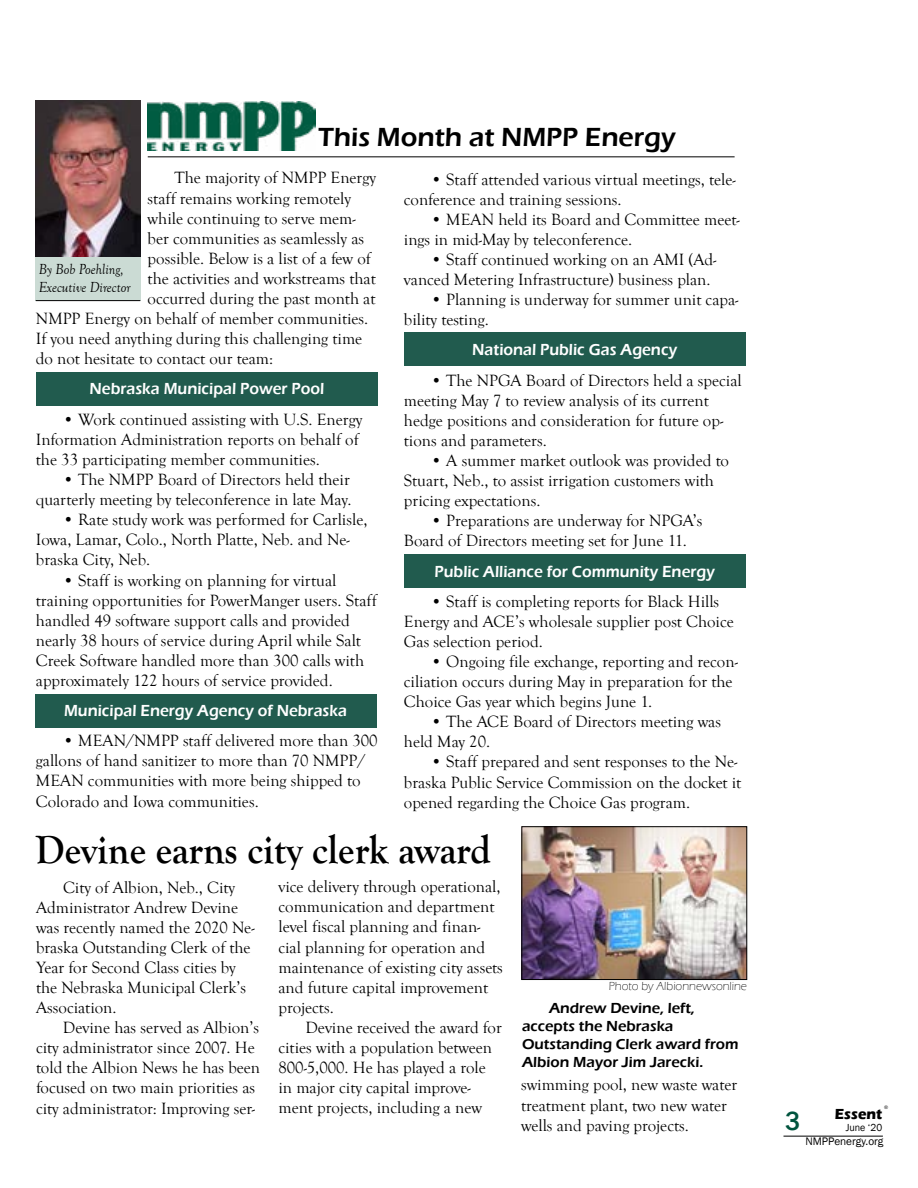
<style>
.page{position:relative;width:918px;height:1188px;background:#fff}
.page>*{position:absolute;margin:0;border:0;box-sizing:border-box;transform-origin:0 0}
.t1{font:700 40.5px "Goudy Old Style T";color:#000;scale:.95 1}
.t2{font:600 27px "Eras ITC";color:#000}
.t3{font:500 27px "Franklin Gothic";color:#00543e;scale:.95 1}
.t4{font:16.8px/20.1px "Goudy Old Style T";color:#000}
.t5{font:600 16.5px "Eras ITC";color:#fff;scale:.95 1}
.t6{font:600 15px/18px "Eras ITC";color:#000}
.t7{font:italic 15px/18px "Goudy Old Style T";color:#000;scale:.94 1}
.t8{font:700 15px "Eras ITC";color:#000;scale:.95 1}
.t9{font:300 12px "Eras ITC";color:#000}
.t10{font:11.25px "Franklin Gothic";color:#000}
.t11{font:10.5px "Franklin Gothic";color:#000;scale:.95 1}
.t12{font:5.25px "Franklin Gothic";color:#000}
</style>
<div class="page">
<hr style="left:783px;top:1136px;width:100px;height:1px;background:#000">
<div style="left:36px;top:100px;width:105px;height:200px;background:#cbdbd4"></div>
<hr style="left:36px;top:300px;width:104px;height:1px;background:#000">
<img style="left:36px;top:101px;width:105px;height:155px">
<div style="left:404px;top:333px;width:342px;height:33px;background:#215b4e"></div>
<div style="left:404px;top:555px;width:342px;height:33px;background:#215b4e"></div>
<div style="left:37px;top:372px;width:341px;height:33px;background:#215b4e"></div>
<div style="left:35px;top:694px;width:341px;height:34px;background:#215b4e"></div>
<hr style="left:148px;top:156px;width:587px;height:1px;background:#000">
<img style="left:148px;top:101px;width:168px;height:50px">
<img style="left:524px;top:828px;width:221px;height:150px">
<div style="left:522px;top:826px;width:225px;height:154px;border:1px solid #000"></div>
<h2 class="t2" style="left:318px;top:122px;width:359px">This Month at NMPP Energy</h2>
<p class="t4" style="left:175px;top:168px;width:203px">The majority of NMPP Energy</p>
<p class="t4" style="left:148px;top:188px;width:205px">staff remains working remotely</p>
<p class="t4" style="left:148px;top:208px;width:210px">while continuing to serve mem-</p>
<p class="t4" style="left:148px;top:229px;width:218px">ber communities as seamlessly as</p>
<p class="t4" style="left:148px;top:249px;width:225px">possible. Below is a list of a few of</p>
<p class="t4" style="left:148px;top:269px;width:230px">the activities and workstreams that</p>
<p class="t4" style="left:148px;top:289px;width:229px">occurred during the past month at</p>
<p class="t4" style="left:36px;top:309px;width:334px">NMPP Energy on behalf of member communities.</p>
<p class="t4" style="left:36px;top:329px;width:328px">If you need anything during this challenging time</p>
<p class="t4" style="left:36px;top:349px;width:239px">do not hesitate to contact our team:</p>
<p class="t7" style="left:39px;top:260px;width:99px">By Bob Poehling,<br>Executive Director</p>
<p class="t5" style="left:90px;top:379px;width:249px">Nebraska Municipal Power Pool</p>
<p class="t4" style="left:36px;top:409px;width:328px;text-indent:27px">• Work continued assisting with U.S. Energy<br>Information Administration reports on behalf of the 33 participating member communities.</p>
<p class="t4" style="left:36px;top:470px;width:317px;text-align:right">• The NMPP Board of Directors held their quarterly meeting by teleconference in late May.</p>
<p class="t4" style="left:36px;top:510px;width:333px;text-indent:27px">• Rate study work was performed for Carlisle,<br>Iowa, Lamar, Colo., North Platte, Neb. and Ne&shy;braska City, Neb.</p>
<p class="t4" style="left:36px;top:570px;width:342px;text-indent:27px">• Staff is working on planning for virtual training opportunities for PowerManger users. Staff handled 49 software support calls and provided nearly 38 hours of service during April while Salt Creek Software handled more than 300 calls with approximately 122 hours of service provided.</p>
<p class="t5" style="left:64px;top:702px;width:299px">Municipal Energy Agency of Nebraska</p>
<p class="t4" style="left:36px;top:731px;width:343px;text-indent:27px">• MEAN/NMPP staff delivered more than 300 gallons of hand sanitizer to more than 70 NMPP/ MEAN communities with more being shipped to Colorado and Iowa communities.</p>
<p class="t4" style="left:404px;top:169px;width:333px;text-indent:27px">• Staff attended various virtual meetings, tele&shy;conference and training sessions.</p>
<p class="t4" style="left:404px;top:210px;width:337px;text-indent:27px">• MEAN held its Board and Committee meet&shy;ings in mid-May by teleconference.</p>
<p class="t4" style="left:404px;top:250px;width:314px;text-indent:27px">• Staff continued working on an AMI (Ad&shy;vanced Metering Infrastructure) business plan.</p>
<p class="t4" style="left:404px;top:290px;width:336px;text-indent:27px">• Planning is underway for summer unit capa&shy;bility testing.</p>
<p class="t5" style="left:472px;top:340px;width:217px">National Public Gas Agency</p>
<p class="t4" style="left:404px;top:370px;width:339px;text-indent:27px">• The NPGA Board of Directors held a special meeting May 7 to review analysis of its current hedge positions and consideration for future op&shy;tions and parameters.</p>
<p class="t4" style="left:404px;top:451px;width:327px;text-indent:27px">• A summer market outlook was provided to<br>Stuart, Neb., to assist irrigation customers with pricing expectations.</p>
<p class="t4" style="left:404px;top:511px;width:300px;text-indent:27px">• Preparations are underway for NPGA’s<br>Board of Directors meeting set for June 11.</p>
<p class="t5" style="left:435px;top:562px;width:297px">Public Alliance for Community Energy</p>
<p class="t4" style="left:404px;top:591px;width:331px;text-indent:27px">• Staff is completing reports for Black Hills<br>Energy and ACE’s wholesale supplier post Choice<br>Gas selection period.</p>
<p class="t4" style="left:404px;top:652px;width:336px;text-indent:27px">• Ongoing file exchange, reporting and recon&shy;ciliation occurs during May in preparation for the<br>Choice Gas year which begins June 1.</p>
<p class="t4" style="left:404px;top:712px;width:319px;text-indent:27px">• The ACE Board of Directors meeting was held May 20.</p>
<p class="t4" style="left:404px;top:752px;width:339px;text-indent:27px">• Staff prepared and sent responses to the Ne&shy;braska Public Service Commission on the docket it opened regarding the Choice Gas program.</p>
<h1 class="t1" style="left:36px;top:827px;width:481px">Devine earns city clerk award</h1>
<p class="t4" style="left:36px;top:877px;width:220px;text-indent:27px">City of Albion, Neb., City<br>Administrator Andrew Devine was recently named the 2020 Ne&shy;braska Outstanding Clerk of the<br>Year for Second Class cities by the Nebraska Municipal Clerk’s<br>Association.</p>
<p class="t4" style="left:36px;top:1018px;width:226px;text-indent:27px">Devine has served as Albion’s city administrator since 2007. He told the Albion News he has been focused on two main priorities as city administrator: Improving ser-</p>
<p class="t4" style="left:279px;top:877px;width:226px">vice delivery through operational, communication and department level fiscal planning and finan&shy;cial planning for operation and maintenance of existing city assets and future capital improvement projects.</p>
<p class="t4" style="left:279px;top:1018px;width:225px;text-indent:27px">Devine received the award for cities with a population between<br>800-5,000. He has played a role in major city capital improve&shy;ment projects, including a new</p>
<p class="t9" style="left:609px;top:979px;width:140px">Photo by Albionnewsonline</p>
<p class="t6" style="left:522px;top:999px;width:218px;text-indent:27px">Andrew Devine, left, accepts the Nebraska<br>Outstanding Clerk award from<br>Albion Mayor Jim Jarecki.</p>
<p class="t4" style="left:521px;top:1075px;width:218px">swimming pool, new waste water treatment plant, two new water wells and paving projects.</p>
<h2 class="t3" style="left:785px;top:1104px;width:17px">3</h2>
<p class="t12" style="left:884px;top:1103px;width:6px">®</p>
<p class="t8" style="left:835px;top:1106px;width:51px">Essent</p>
<p class="t11" style="left:846px;top:1121px;width:40px">June ‘20</p>
<p class="t10" style="left:805px;top:1135px;width:80px">NMPPenergy.org</p>
</div>
